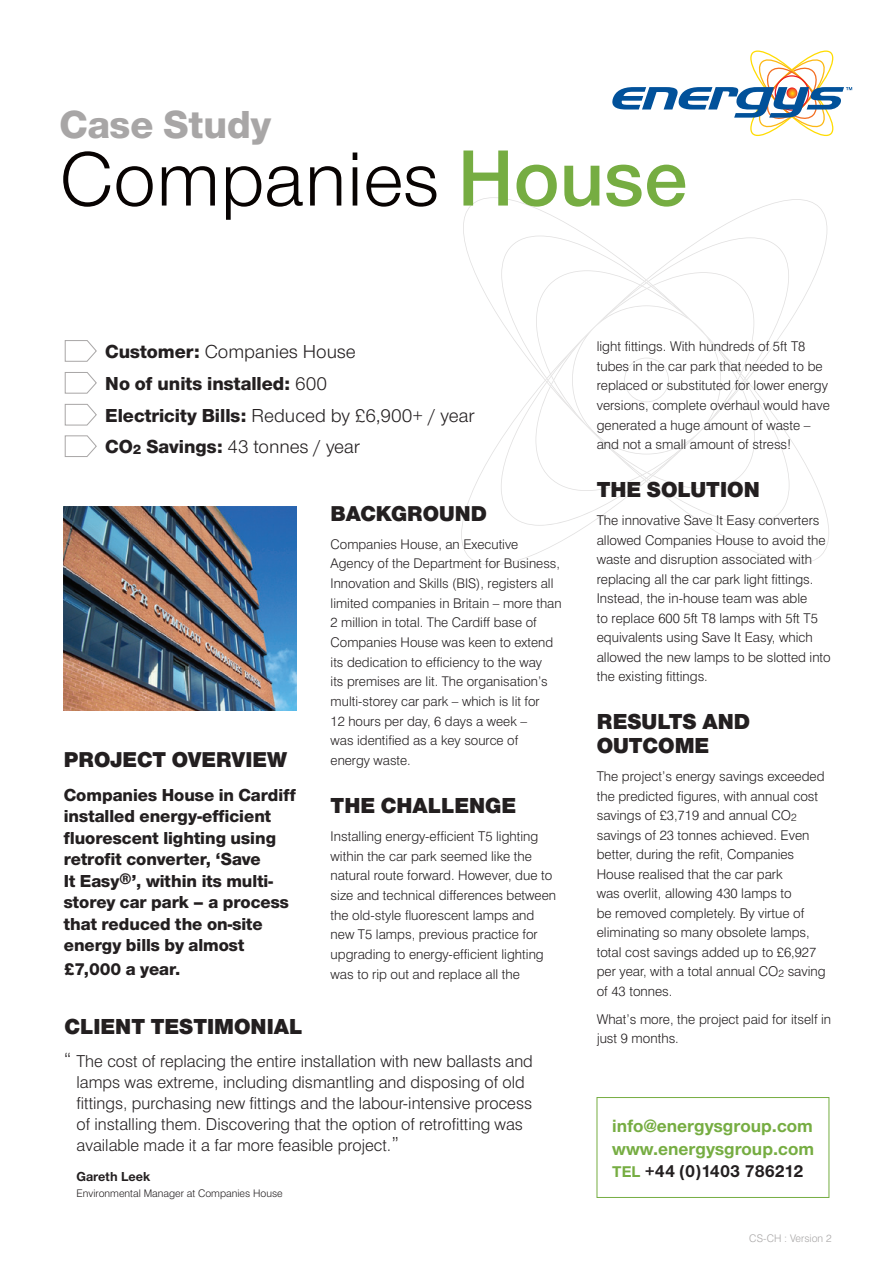
<style>
.page{position:relative;width:893px;height:1263px;background:#fff}
.page>*{position:absolute;margin:0;border:0;box-sizing:border-box;transform-origin:0 0}
.SMALL_HEADING{font:79.5px "Nimbus Sans Novus T";color:#080302}
.SMALL_HEADING-2{font:800 40.5px "Nimbus Sans Novus T";color:#a8a6a6}
.Body_Text{font:900 22.5px/24px "Nimbus Sans Novus T";color:#231f20}
.SMALL_HEADING-3{font:900 22.5px "Nimbus Sans Novus T";color:#231f20}
.SMALL_HEADING-4{font:900 22.35px "Nimbus Sans Novus T";color:#231f20}
.sub_heading{font:900 22.35px "Nimbus Sans Novus T";color:#231f20}
.bullet_text{font:19.5px "Nimbus Sans Novus T";color:#231f20}
.bullet_text-2{font:800 19.5px "Nimbus Sans Novus T";color:#231f20}
.t1{font:700 18.45px "Nimbus Sans Novus T";color:#76ad42}
.sub_heading-2{font:800 18px/21.5px "Nimbus Sans Novus T";color:#231f20}
.t2{font:700 18px "Nimbus Sans Novus T";color:#231f20}
.Body_Text-2{font:300 16.5px/21px "Swiss 721 BT";color:#231f20}
.Body_Text-3{font:300 13.5px/19.5px "Swiss 721 BT";color:#231f20}
.Body_Text-4{font:700 13.5px "Nimbus Sans Novus T";color:#231f20}
.Body_Text-5{font:300 13.35px/19.6px "Swiss 721 BT";color:#231f20}
.Body_Text-6{font:300 10.5px "Swiss 721 BT";color:#231f20}
.Body_Text-7{font:300 10.5px "Swiss 721 BT";color:#a8a6a6}
.s1{font-weight:600;font-size:82.5px;color:#76ad42}
.s2{font-weight:800}
.s3{font-weight:400}
.s4{font-weight:800;font-size:14.25px}
.s5{font-size:15.75px}
.s6{font-size:19.5px}
.s7{font-size:10.5px}
.s8{font-size:16.2px;color:#76ad42}
</style>
<div class="page">
<svg style="left:463px;top:197px;width:366px;height:366px"></svg>
<svg style="left:64px;top:340px;width:33px;height:22px"></svg>
<svg style="left:64px;top:372px;width:33px;height:22px"></svg>
<svg style="left:64px;top:404px;width:33px;height:22px"></svg>
<svg style="left:64px;top:435px;width:33px;height:22px"></svg>
<svg style="left:612px;top:50px;width:240px;height:87px"></svg>
<div style="left:597px;top:1097px;width:232px;height:101px;background:#fff;border:1px solid #76ad42"></div>
<img style="left:64px;top:506px;width:232px;height:204px">
<p class="SMALL_HEADING-2" style="left:60px;top:100px;width:213px">Case Study</p>
<p class="SMALL_HEADING" style="left:60px;top:133px;width:630px">Companies <span class="s1">House</span></p>
<p class="bullet_text" style="left:105px;top:340px;width:252px"><span class="s2">Customer:</span> Companies House</p>
<p class="bullet_text-2" style="left:105px;top:372px;width:223px">No of units installed: <span class="s3">600</span></p>
<p class="bullet_text" style="left:105px;top:404px;width:371px"><span class="s2">Electricity Bills:</span> Reduced by £6,900+ / year</p>
<p class="bullet_text" style="left:105px;top:436px;width:256px"><span class="s2">CO</span><span class="s4">2</span> <span class="s2">Savings:</span> 43 tonnes / year</p>
<p class="SMALL_HEADING-4" style="left:64px;top:746px;width:225px">PROJECT OVERVIEW</p>
<p class="sub_heading-2" style="left:64px;top:784px;width:234px">Companies House in Cardiff installed energy-efficient fluorescent lighting using retrofit converter, ‘Save<br>It Easy<span class="s5">®</span>’, within its multi&shy;storey car park – a process that reduced the on-site energy bills by almost</p>
<p class="sub_heading-2" style="left:64px;top:958px;width:118px">£7,000 a year.</p>
<p class="sub_heading" style="left:331px;top:500px;width:158px">BACKGROUND</p>
<p class="Body_Text-5" style="left:331px;top:534px;width:233px">Companies House, an Executive Agency of the Department for Business, Innovation and Skills (BIS), registers all limited companies in Britain – more than 2 million in total. The Cardiff base of Companies House was keen to extend its dedication to efficiency to the way<br>its premises are lit. The organisation’s multi-storey car park – which is lit for<br>12 hours per day, 6 days a week –<br>was identified as a key source of<br>energy waste.</p>
<p class="Body_Text" style="left:331px;top:793px;width:187px">THE CHALLENGE</p>
<p class="Body_Text-3" style="left:331px;top:826px;width:227px">Installing energy-efficient T5 lighting within the car park seemed like the natural route forward. However, due to size and technical differences between the old-style fluorescent lamps and new T5 lamps, previous practice for upgrading to energy-efficient lighting was to rip out and replace all the</p>
<p class="SMALL_HEADING-3" style="left:65px;top:1013px;width:239px">CLIENT TESTIMONIAL</p>
<p class="Body_Text-2" style="left:77px;top:1051px;width:458px;text-indent:-13px"><span class="s6">“</span> The cost of replacing the entire installation with new ballasts and lamps was extreme, including dismantling and disposing of old fittings, purchasing new fittings and the labour-intensive process of installing them. Discovering that the option of retrofitting was available made it a far more feasible project.<span class="s6">”</span></p>
<p class="Body_Text-4" style="left:77px;top:1168px;width:75px">Gareth Leek</p>
<p class="Body_Text-6" style="left:77px;top:1187px;width:208px">Environmental Manager at Companies House</p>
<p class="Body_Text-3" style="left:597px;top:336px;width:235px">light fittings. With hundreds of 5ft T8 tubes in the car park that needed to be replaced or substituted for lower energy versions, complete overhaul would have generated a huge amount of waste – and not a small amount of stress!</p>
<p class="Body_Text" style="left:597px;top:477px;width:165px">THE SOLUTION</p>
<p class="Body_Text-3" style="left:597px;top:511px;width:236px">The innovative Save It Easy converters allowed Companies House to avoid the waste and disruption associated with replacing all the car park light fittings.<br>Instead, the in-house team was able<br>to replace 600 5ft T8 lamps with 5ft T5 equivalents using Save It Easy, which allowed the new lamps to be slotted into the existing fittings.</p>
<p class="Body_Text" style="left:597px;top:709px;width:155px">RESULTS AND<br>OUTCOME</p>
<p class="Body_Text-3" style="left:597px;top:767px;width:230px">The project’s energy savings exceeded the predicted figures, with annual cost savings of £3,719 and annual CO<span class="s7">2 </span>savings of 23 tonnes achieved. Even better, during the refit, Companies House realised that the car park<br>was overlit, allowing 430 lamps to<br>be removed completely. By virtue of eliminating so many obsolete lamps, total cost savings added up to £6,927 per year, with a total annual CO<span class="s7">2</span> saving of 43 tonnes.</p>
<p class="Body_Text-3" style="left:597px;top:1009px;width:236px">What’s more, the project paid for itself in just 9 months.</p>
<p class="t1" style="left:612px;top:1115px;width:202px">info@energysgroup.com</p>
<p class="t1" style="left:612px;top:1138px;width:203px">www.energysgroup.com</p>
<p class="t2" style="left:612px;top:1160px;width:193px"><span class="s8">TEL</span> +44 (0)1403 786212</p>
<p class="Body_Text-7" style="left:749px;top:1231px;width:84px">CS-CH : Version 2</p>
</div>
